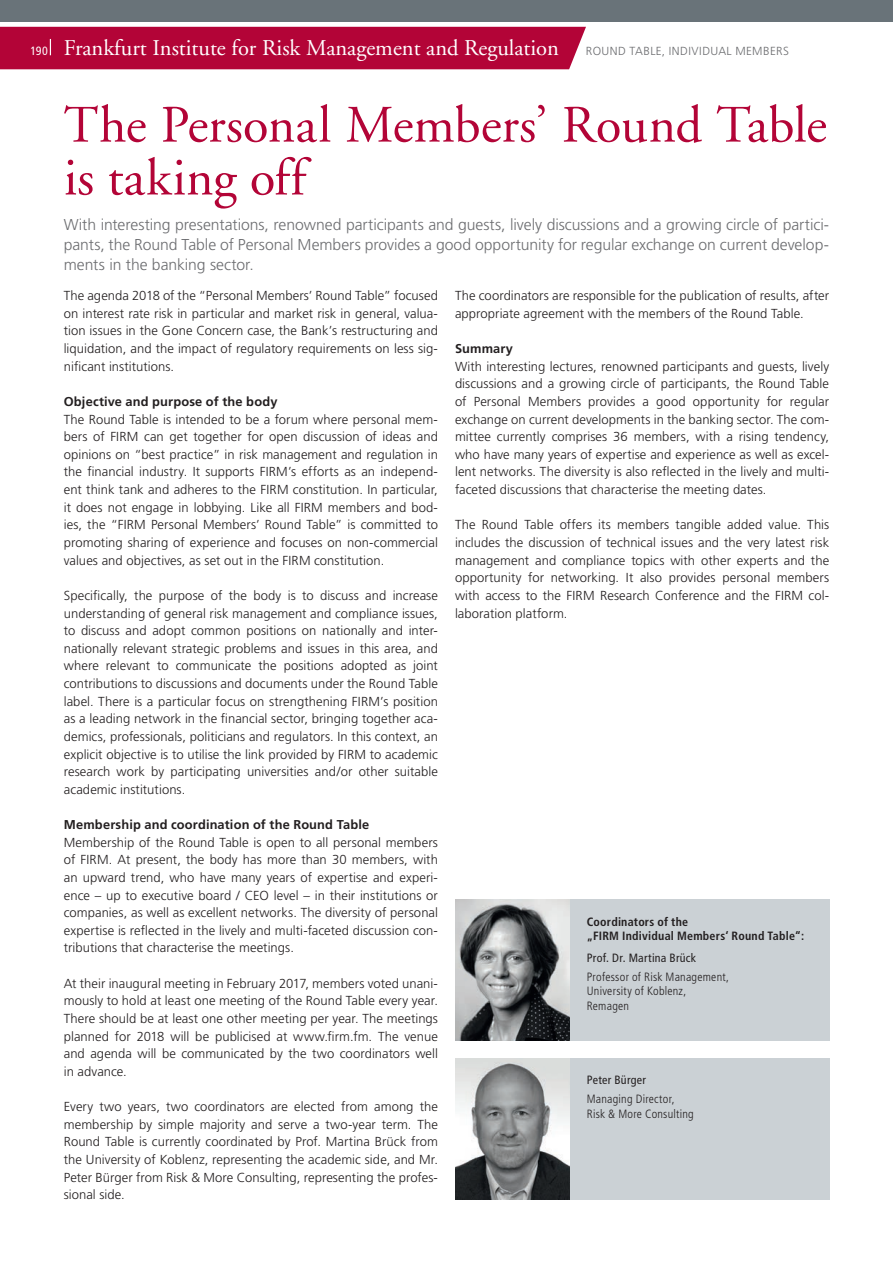
<style>
.page{position:relative;width:893px;height:1263px;background:#fff}
.page>*{position:absolute;margin:0;border:0;box-sizing:border-box;transform-origin:0 0}
.t1{font:52.5px/52.8px "Adobe Garamond";color:#b30437}
.t2{font:22.5px "Adobe Garamond";color:#fff}
.t3{font:300 15.75px/20px "Frutiger";letter-spacing:-.005em;color:#6c6d70;text-align:justify}
.t4{font:300 13.05px/17.7px "Frutiger";letter-spacing:.005em;color:#231f20;text-align:justify}
.t5{font:700 12.9px "Frutiger";letter-spacing:.01em;color:#231f20}
.t6{font:300 condensed 12px/14.4px "Frutiger";letter-spacing:.02em;color:#231f20}
.t7{font:700 condensed 12px/14.4px "Frutiger";letter-spacing:.015em;color:#231f20}
.t8{font:condensed 12px "Frutiger";letter-spacing:.02em;color:#231f20}
.s1{font-family:"Frutiger";font-stretch:condensed;font-size:12px}
.s2{font-family:"Frutiger";font-weight:300;font-size:11.7px;color:#6c6d70}
</style>
<div class="page">
<div style="left:0;top:0;width:893px;height:21px;background:#697379"></div>
<div style="left:0;top:27px;width:586px;height:42px;background:#b30437"></div>
<img style="left:455px;top:899px;width:115px;height:141px">
<div style="left:570px;top:899px;width:259px;height:141px;background:#cbd1d5"></div>
<img style="left:455px;top:1058px;width:115px;height:141px">
<div style="left:570px;top:1058px;width:259px;height:141px;background:#cbd1d5"></div>
<h2 class="t2" style="left:30px;top:36px;width:760px"><span class="s1">190</span> Frankfurt Institute for Risk Management and Regulation <span class="s2">ROUND TABLE, INDIVIDUAL MEMBERS</span></h2>
<h1 class="t1" style="left:64px;top:100px;width:765px">The Personal Members’ Round Table is taking off</h1>
<p class="t3" style="left:64px;top:214px;width:767px">With interesting presentations, renowned participants and guests, lively discussions and a growing circle of partici&shy;pants, the Round Table of Personal Members provides a good opportunity for regular exchange on current develop&shy;ments in the banking sector.</p>
<p class="t4" style="left:64px;top:287px;width:376px">The agenda 2018 of the “Personal Members’ Round Table” focused on interest rate risk in particular and market risk in general, valua&shy;tion issues in the Gone Concern case, the Bank’s restructuring and liquidation, and the impact of regulatory requirements on less sig&shy;nificant institutions.</p>
<p class="t5" style="left:64px;top:394px;width:215px">Objective and purpose of the body</p>
<p class="t4" style="left:64px;top:410px;width:376px">The Round Table is intended to be a forum where personal mem&shy;bers of FIRM can get together for open discussion of ideas and opinions on “best practice” in risk management and regulation in the financial industry. It supports FIRM’s efforts as an independ&shy;ent think tank and adheres to the FIRM constitution. In particular, it does not engage in lobbying. Like all FIRM members and bod&shy;ies, the “FIRM Personal Members’ Round Table” is committed to promoting sharing of experience and focuses on non-commercial values and objectives, as set out in the FIRM constitution.</p>
<p class="t4" style="left:64px;top:586px;width:376px">Specifically, the purpose of the body is to discuss and increase understanding of general risk management and compliance issues, to discuss and adopt common positions on nationally and inter&shy;nationally relevant strategic problems and issues in this area, and where relevant to communicate the positions adopted as joint contributions to discussions and documents under the Round Table label. There is a particular focus on strengthening FIRM’s position as a leading network in the financial sector, bringing together aca&shy;demics, professionals, politicians and regulators. In this context, an explicit objective is to utilise the link provided by FIRM to academic research work by participating universities and/or other suitable academic institutions.</p>
<p class="t5" style="left:64px;top:817px;width:307px">Membership and coordination of the Round Table</p>
<p class="t4" style="left:64px;top:833px;width:376px">Membership of the Round Table is open to all personal members of FIRM. At present, the body has more than 30 members, with an upward trend, who have many years of expertise and experi&shy;ence – up to executive board / CEO level – in their institutions or companies, as well as excellent networks. The diversity of personal expertise is reflected in the lively and multi-faceted discussion con&shy;tributions that characterise the meetings.</p>
<p class="t4" style="left:64px;top:974px;width:376px">At their inaugural meeting in February 2017, members voted unani&shy;mously to hold at least one meeting of the Round Table every year.<br>There should be at least one other meeting per year. The meetings planned for 2018 will be publicised at www.firm.fm. The venue and agenda will be communicated by the two coordinators well in advance.</p>
<p class="t4" style="left:64px;top:1098px;width:376px">Every two years, two coordinators are elected from among the membership by simple majority and serve a two-year term. The Round Table is currently coordinated by Prof. Martina Brück from the University of Koblenz, representing the academic side, and Mr.<br>Peter Bürger from Risk &amp; More Consulting, representing the profes&shy;sional side.</p>
<p class="t4" style="left:455px;top:287px;width:376px">The coordinators are responsible for the publication of results, after appropriate agreement with the members of the Round Table.</p>
<p class="t5" style="left:455px;top:341px;width:60px">Summary</p>
<p class="t4" style="left:455px;top:357px;width:376px">With interesting lectures, renowned participants and guests, lively discussions and a growing circle of participants, the Round Table of Personal Members provides a good opportunity for regular exchange on current developments in the banking sector. The com&shy;mittee currently comprises 36 members, with a rising tendency, who have many years of expertise and experience as well as excel&shy;lent networks. The diversity is also reflected in the lively and multi&shy;faceted discussions that characterise the meeting dates.</p>
<p class="t4" style="left:455px;top:516px;width:376px">The Round Table offers its members tangible added value. This includes the discussion of technical issues and the very latest risk management and compliance topics with other experts and the opportunity for networking. It also provides personal members with access to the FIRM Research Conference and the FIRM col&shy;laboration platform.</p>
<p class="t7" style="left:587px;top:914px;width:219px">Coordinators of the<br>„FIRM Individual Members‘ Round Table“:</p>
<p class="t8" style="left:587px;top:951px;width:111px">Prof. Dr. Martina Brück</p>
<p class="t6" style="left:587px;top:969px;width:144px">Professor of Risk Management,<br>University of Koblenz,<br>Remagen</p>
<p class="t8" style="left:587px;top:1073px;width:61px">Peter Bürger</p>
<p class="t6" style="left:587px;top:1092px;width:108px">Managing Director,<br>Risk &amp; More Consulting</p>
</div>
